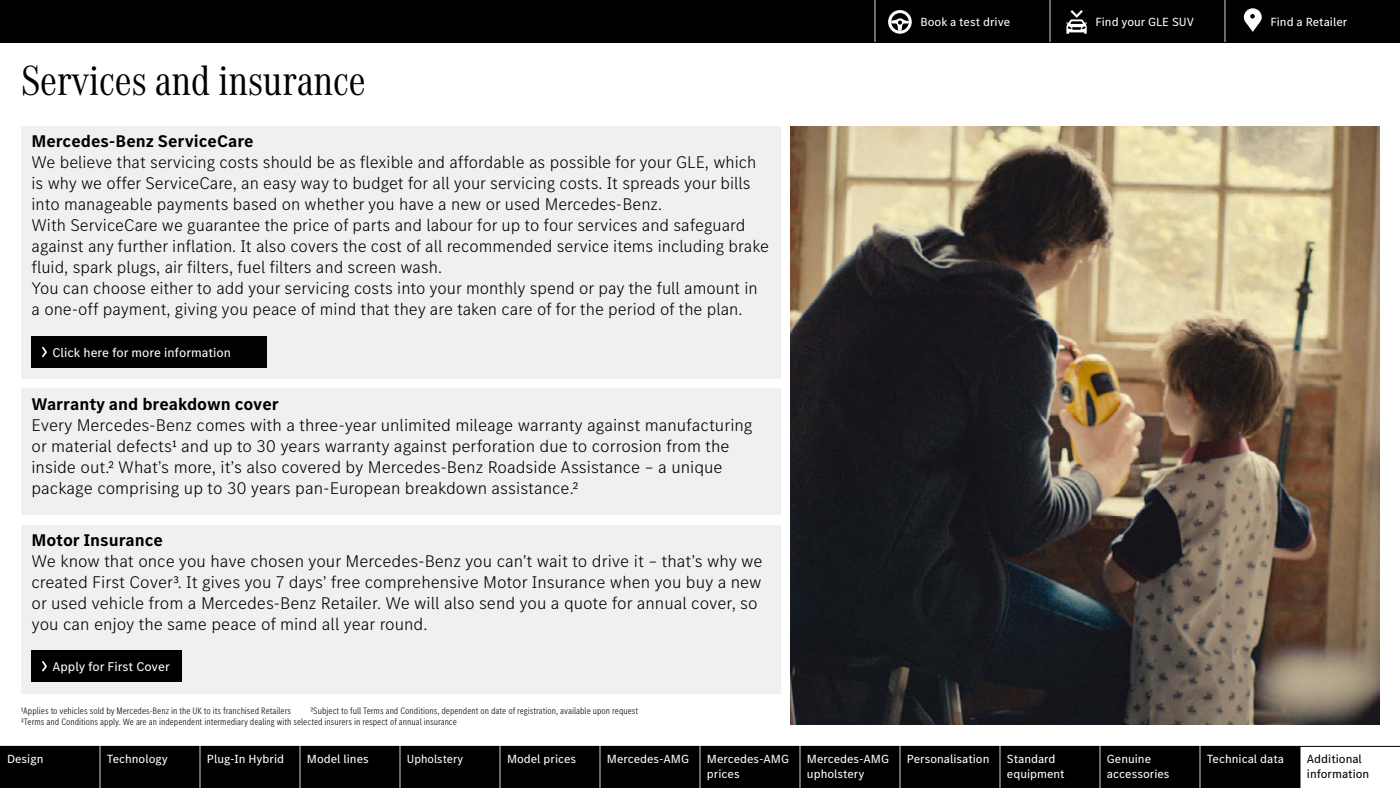
<style>
.page{position:relative;width:1400px;height:788px;background:#fff}
.page>*{position:absolute;margin:0;border:0;box-sizing:border-box;transform-origin:0 0}
.t1{font:43.75px "MB Corpo A Title Cond";color:#000}
.t2{font:300 17.5px/21px "MB Corpo S Text";color:#000}
.t3{font:700 17.5px "MB Corpo S Text";color:#000}
.t4{font:13.12px "MB Corpo S Text";color:#fff}
.t5{font:12.25px/14.7px "MB Corpo S Text";color:#fff}
.t6{font:12.25px/14.7px "MB Corpo S Text";color:#000}
.t7{font:12.25px "MB Corpo S Text";color:#fff;scale:.96 1}
.t8{font:300 condensed 9.62px/10.5px "MB Corpo S Text";color:#000}
</style>
<div class="page">
<img style="left:791px;top:126px;width:588px;height:598px">
<div style="left:21px;top:126px;width:759px;height:252px;background:#f0f0f0"></div>
<div style="left:32px;top:336px;width:235px;height:32px;background:#000"></div>
<svg style="left:42px;top:346px;width:5px;height:12px"></svg>
<div style="left:21px;top:388px;width:759px;height:126px;background:#f0f0f0"></div>
<div style="left:21px;top:525px;width:759px;height:168px;background:#f0f0f0"></div>
<div style="left:32px;top:650px;width:150px;height:32px;background:#000"></div>
<svg style="left:42px;top:661px;width:5px;height:11px"></svg>
<div style="left:0;top:0;width:1400px;height:42px;background:#000"></div>
<svg style="left:875px;top:0;width:387px;height:42px"></svg>
<hr style="left:0;top:746px;width:1400px;height:1px;background:#000">
<div style="left:0;top:746px;width:1300px;height:42px;background:#000"></div>
<hr style="left:100px;top:746px;width:1px;height:42px;background:#d8d8d8">
<hr style="left:200px;top:746px;width:1px;height:42px;background:#d8d8d8">
<hr style="left:300px;top:746px;width:1px;height:42px;background:#d8d8d8">
<hr style="left:400px;top:746px;width:1px;height:42px;background:#d8d8d8">
<hr style="left:500px;top:746px;width:1px;height:42px;background:#d8d8d8">
<hr style="left:600px;top:746px;width:1px;height:42px;background:#d8d8d8">
<hr style="left:700px;top:746px;width:1px;height:42px;background:#d8d8d8">
<hr style="left:800px;top:746px;width:1px;height:42px;background:#d8d8d8">
<hr style="left:900px;top:746px;width:1px;height:42px;background:#d8d8d8">
<hr style="left:1000px;top:746px;width:1px;height:42px;background:#d8d8d8">
<hr style="left:1100px;top:746px;width:1px;height:42px;background:#d8d8d8">
<hr style="left:1200px;top:746px;width:1px;height:42px;background:#d8d8d8">
<hr style="left:1300px;top:746px;width:1px;height:42px;background:#000">
<h1 class="t1" style="left:21px;top:51px;width:346px">Services and insurance</h1>
<p class="t3" style="left:32px;top:130px;width:224px">Mercedes-Benz ServiceCare</p>
<p class="t2" style="left:32px;top:151px;width:739px">We believe that servicing costs should be as flexible and affordable as possible for your GLE, which is why we offer ServiceCare, an easy way to budget for all your servicing costs. It spreads your bills into manageable payments based on whether you have a new or used Mercedes-Benz.<br>With ServiceCare we guarantee the price of parts and labour for up to four services and safeguard against any further inflation. It also covers the cost of all recommended service items including brake fluid, spark plugs, air filters, fuel filters and screen wash.<br>You can choose either to add your servicing costs into your monthly spend or pay the full amount in a one-off payment, giving you peace of mind that they are taken care of for the period of the plan.</p>
<p class="t4" style="left:52px;top:343px;width:180px">Click here for more information</p>
<p class="t3" style="left:32px;top:392px;width:249px">Warranty and breakdown cover</p>
<p class="t2" style="left:32px;top:413px;width:723px">Every Mercedes-Benz comes with a three‑year unlimited mileage warranty against manufacturing or material defects¹ and up to 30 years warranty against perforation due to corrosion from the inside out.² What’s more, it’s also covered by Mercedes‑ Benz Roadside Assistance – a unique package comprising up to 30 years pan‑ European breakdown assistance.²</p>
<p class="t3" style="left:32px;top:529px;width:133px">Motor Insurance</p>
<p class="t2" style="left:32px;top:550px;width:733px">We know that once you have chosen your Mercedes-Benz you can’t wait to drive it – that’s why we created First Cover³. It gives you 7 days’ free comprehensive Motor Insurance when you buy a new or used vehicle from a Mercedes-Benz Retailer. We will also send you a quote for annual cover, so you can enjoy the same peace of mind all year round.</p>
<p class="t4" style="left:52px;top:657px;width:119px">Apply for First Cover</p>
<p class="t8" style="left:21px;top:705px;width:619px;text-indent:289px">²Subject to full Terms and Conditions, dependent on date of registration, available upon request<br>³Terms and Conditions apply. We are an independent intermediary dealing with selected insurers in respect of annual insurance</p>
<p class="t8" style="left:21px;top:705px;width:272px">¹Applies to vehicles sold by Mercedes-Benz in the UK to its franchised Retailers</p>
<p class="t5" style="left:920px;top:14px;width:91px">Book a test drive</p>
<p class="t5" style="left:1096px;top:14px;width:100px">Find your GLE SUV</p>
<p class="t5" style="left:1271px;top:14px;width:78px">Find a Retailer</p>
<p class="t5" style="left:7px;top:751px;width:38px">Design</p>
<p class="t5" style="left:107px;top:751px;width:62px">Technology</p>
<p class="t5" style="left:207px;top:751px;width:79px">Plug-In Hybrid</p>
<p class="t5" style="left:307px;top:751px;width:63px">Model lines</p>
<p class="t7" style="left:407px;top:750px;width:60px">Upholstery</p>
<p class="t5" style="left:507px;top:751px;width:71px">Model prices</p>
<p class="t5" style="left:607px;top:751px;width:84px">Mercedes-AMG</p>
<p class="t5" style="left:707px;top:751px;width:84px">Mercedes-AMG prices</p>
<p class="t5" style="left:807px;top:751px;width:84px">Mercedes-AMG upholstery</p>
<p class="t5" style="left:907px;top:751px;width:84px">Personalisation</p>
<p class="t5" style="left:1007px;top:751px;width:59px">Standard equipment</p>
<p class="t5" style="left:1107px;top:751px;width:64px">Genuine accessories</p>
<p class="t5" style="left:1207px;top:751px;width:79px">Technical data</p>
<p class="t6" style="left:1307px;top:751px;width:64px">Additional information</p>
</div>
